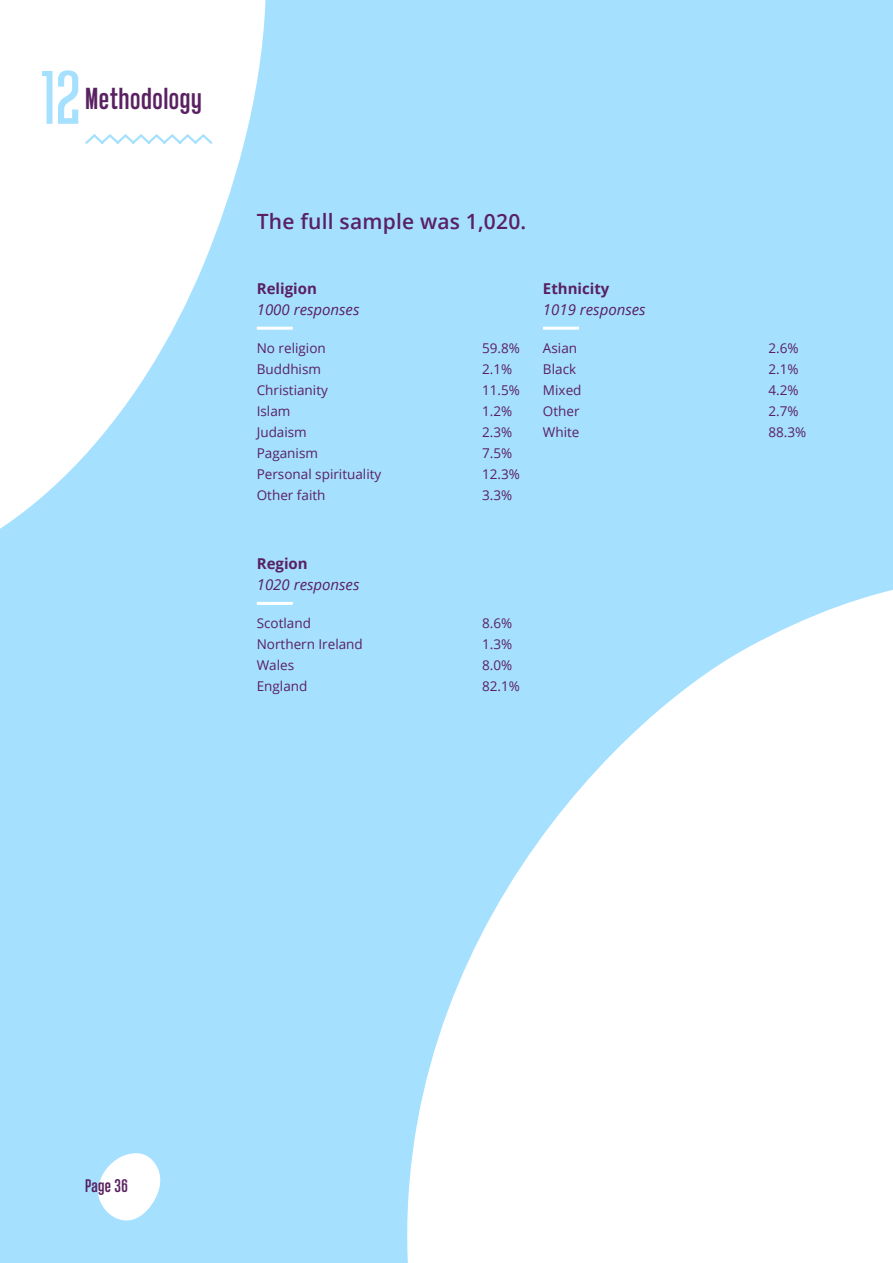
<style>
.page{position:relative;width:893px;height:1263px;background:#a6e0ff}
.page>*{position:absolute;margin:0;border:0;box-sizing:border-box;transform-origin:0 0}
.t1{font:500 75px "Landasans";color:#a6e0ff}
.t2{font:600 30px "Landasans";letter-spacing:.02em;color:#592161}
.t3{font:600 21px "Open Sans";letter-spacing:.01em;color:#592161}
.t4{font:600 18px "Landasans";letter-spacing:.02em;color:#592161}
.t5{font:italic 15px "Open Sans";color:#592161}
.t6{font:700 15px "Open Sans";color:#592161}
.t7{font:13.5px "Open Sans";color:#592161}
</style>
<div class="page">
<svg style="left:98px;top:1153px;width:63px;height:68px"></svg>
<svg style="left:0;top:0;width:293px;height:605px;fill:#fff"></svg>
<svg style="left:407px;top:590px;width:486px;height:673px;fill:#fff"></svg>
<hr style="left:257px;top:327px;width:36px;height:3px;background:#fff">
<hr style="left:257px;top:602px;width:36px;height:3px;background:#fff">
<hr style="left:543px;top:327px;width:36px;height:3px;background:#fff">
<svg style="left:83px;top:132px;width:131px;height:14px"></svg>
<h1 class="t1" style="left:41px;top:59px;width:41px">12</h1>
<h2 class="t2" style="left:85px;top:83px;width:118px">Methodology</h2>
<h3 class="t3" style="left:257px;top:207px;width:271px">The full sample was 1,020.</h3>
<p class="t6" style="left:257px;top:278px;width:62px">Religion</p>
<p class="t5" style="left:257px;top:300px;width:104px">1000 responses</p>
<p class="t7" style="left:257px;top:339px;width:71px">No religion</p>
<p class="t7" style="left:482px;top:339px;width:39px">59.8%</p>
<p class="t7" style="left:257px;top:360px;width:66px">Buddhism</p>
<p class="t7" style="left:482px;top:360px;width:32px">2.1%</p>
<p class="t7" style="left:257px;top:381px;width:73px">Christianity</p>
<p class="t7" style="left:482px;top:381px;width:39px">11.5%</p>
<p class="t7" style="left:257px;top:402px;width:35px">Islam</p>
<p class="t7" style="left:482px;top:402px;width:32px">1.2%</p>
<p class="t7" style="left:257px;top:423px;width:52px">Judaism</p>
<p class="t7" style="left:482px;top:423px;width:32px">2.3%</p>
<p class="t7" style="left:257px;top:444px;width:63px">Paganism</p>
<p class="t7" style="left:482px;top:444px;width:32px">7.5%</p>
<p class="t7" style="left:257px;top:465px;width:126px">Personal spirituality</p>
<p class="t7" style="left:482px;top:465px;width:39px">12.3%</p>
<p class="t7" style="left:257px;top:486px;width:70px">Other faith</p>
<p class="t7" style="left:482px;top:486px;width:32px">3.3%</p>
<p class="t6" style="left:543px;top:278px;width:68px">Ethnicity</p>
<p class="t5" style="left:543px;top:300px;width:104px">1019 responses</p>
<p class="t7" style="left:543px;top:339px;width:36px">Asian</p>
<p class="t7" style="left:768px;top:339px;width:32px">2.6%</p>
<p class="t7" style="left:543px;top:360px;width:35px">Black</p>
<p class="t7" style="left:768px;top:360px;width:32px">2.1%</p>
<p class="t7" style="left:543px;top:381px;width:40px">Mixed</p>
<p class="t7" style="left:768px;top:381px;width:32px">4.2%</p>
<p class="t7" style="left:543px;top:402px;width:38px">Other</p>
<p class="t7" style="left:768px;top:402px;width:32px">2.7%</p>
<p class="t7" style="left:543px;top:423px;width:38px">White</p>
<p class="t7" style="left:768px;top:423px;width:39px">88.3%</p>
<p class="t6" style="left:257px;top:552px;width:52px">Region</p>
<p class="t5" style="left:257px;top:574px;width:104px">1020 responses</p>
<p class="t7" style="left:257px;top:613px;width:56px">Scotland</p>
<p class="t7" style="left:482px;top:613px;width:32px">8.6%</p>
<p class="t7" style="left:257px;top:634px;width:108px">Northern Ireland</p>
<p class="t7" style="left:482px;top:634px;width:32px">1.3%</p>
<p class="t7" style="left:257px;top:655px;width:39px">Wales</p>
<p class="t7" style="left:482px;top:655px;width:32px">8.0%</p>
<p class="t7" style="left:257px;top:676px;width:52px">England</p>
<p class="t7" style="left:482px;top:676px;width:39px">82.1%</p>
<h3 class="t4" style="left:85px;top:1177px;width:44px">Page 36</h3>
</div>
